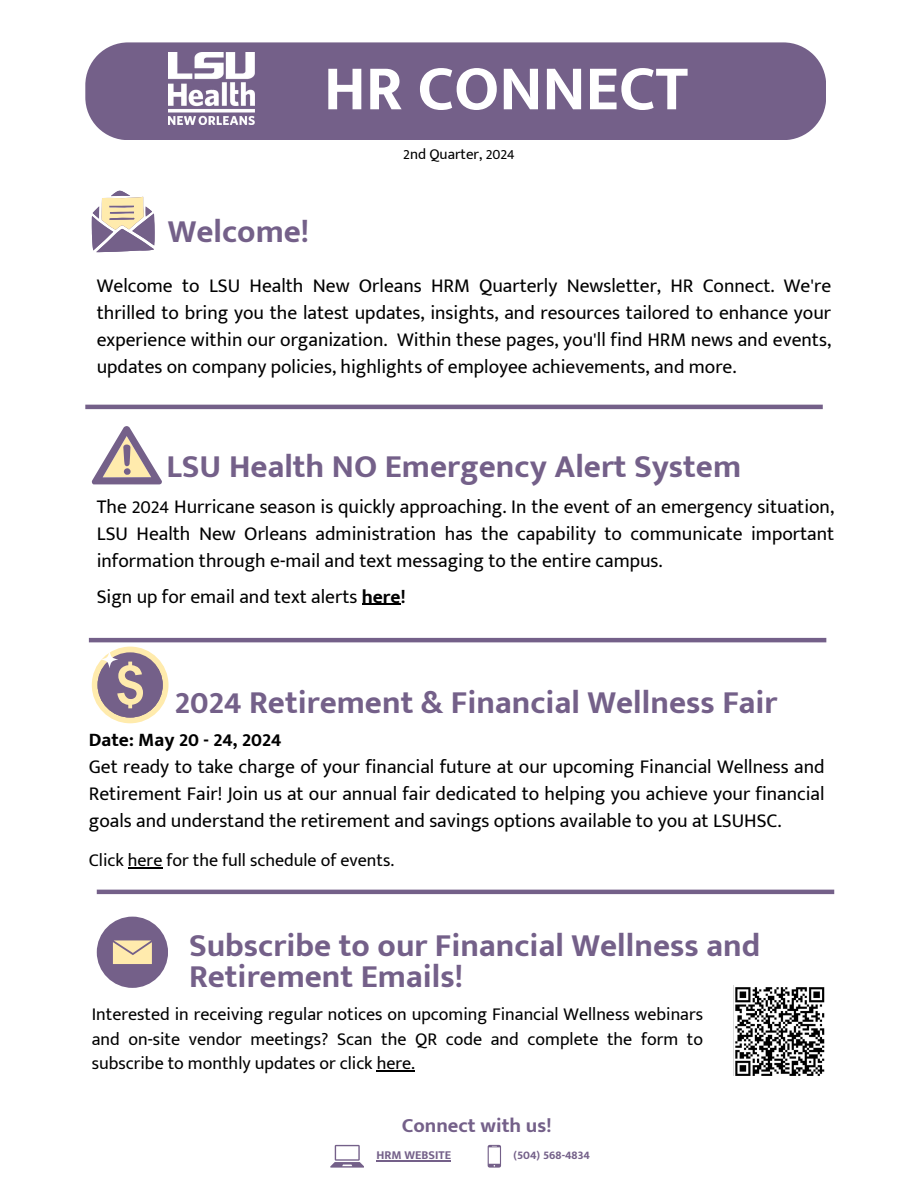
<style>
.page{position:relative;width:918px;height:1188px;background:#fff}
.page>*{position:absolute;margin:0;border:0;box-sizing:border-box;transform-origin:0 0}
.t1{font:700 64.35px "Mukta Mahee";color:#fff}
.t2{font:700 33px/31.5px "Mukta Mahee";color:#746089}
.t3{font:700 20.55px "Mukta Mahee";color:#746089}
.t4{font:19.5px/27px "Mukta Mahee";color:#000;text-align:justify}
.t5{font:18px/24.8px "Mukta Mahee";color:#000;text-align:justify}
.t6{font:15px "Mukta Mahee";color:#000}
.t7{font:700 12.3px "Mukta Mahee";color:#746089}
.s1{font-weight:700}
</style>
<div class="page">
<div style="left:85px;top:42px;width:741px;height:98px;background:#746089"></div>
<img style="left:169px;top:53px;width:85px;height:72px">
<svg style="left:330px;top:1145px;width:34px;height:22px"></svg>
<svg style="left:488px;top:1145px;width:13px;height:22px"></svg>
<hr style="left:89px;top:638px;width:737px;height:4px;background:#746089">
<hr style="left:85px;top:405px;width:738px;height:4px;background:#746089">
<svg style="left:92px;top:191px;width:63px;height:61px"></svg>
<svg style="left:92px;top:426px;width:70px;height:58px"></svg>
<img style="left:735px;top:987px;width:90px;height:88px">
<div style="left:97px;top:917px;width:71px;height:70px;background:#746089;border-radius:50%"></div>
<svg style="left:113px;top:940px;width:39px;height:24px"></svg>
<hr style="left:97px;top:890px;width:737px;height:4px;background:#746089">
<div style="left:92px;top:647px;width:76px;height:76px;background:#ffebad;border-radius:50%"></div>
<svg style="left:98px;top:652px;width:65px;height:66px"></svg>
<div style="left:98px;top:655px;width:65px;height:63px;background:#746089;border-radius:50%"></div>
<svg style="left:117px;top:662px;width:26px;height:47px"></svg>
<svg style="left:101px;top:651px;width:17px;height:17px"></svg>
<hr style="left:376px;top:1160px;width:75px;height:1px;background:#746089">
<hr style="left:362px;top:604px;width:39px;height:1px;background:#000">
<hr style="left:128px;top:867px;width:34px;height:1px;background:#000">
<hr style="left:377px;top:1070px;width:38px;height:2px;background:#000">
<h6 class="t1" style="left:324px;top:49px;width:366px">HR CONNECT</h6>
<p class="t2" style="left:168px;top:215px;width:143px">Welcome!</p>
<h2 class="t6" style="left:403px;top:145px;width:113px">2nd Quarter, 2024</h2>
<h4 class="t4" style="left:97px;top:272px;width:736px">Welcome to LSU Health New Orleans HRM Quarterly Newsletter, HR Connect. We're thrilled to bring you the latest updates, insights, and resources tailored to enhance your experience within our organization. Within these pages, you'll find HRM news and events, updates on company policies, highlights of employee achievements, and more.</h4>
<p class="t2" style="left:167px;top:449px;width:576px">LSU Health NO Emergency Alert System</p>
<h2 class="t4" style="left:97px;top:493px;width:739px">The 2024 Hurricane season is quickly approaching. In the event of an emergency situation, LSU Health New Orleans administration has the capability to communicate important information through e-mail and text messaging to the entire campus.</h2>
<h4 class="t4" style="left:97px;top:583px;width:310px">Sign up for email and text alerts <span class="s1">here!</span></h4>
<h5 class="t2" style="left:175px;top:686px;width:604px">2024 Retirement &amp; Financial Wellness Fair</h5>
<h4 class="t4" style="left:89px;top:726px;width:737px;text-align:left"><span class="s1">Date: May 20 - 24, 2024<br></span>Get ready to take charge of your financial future at our upcoming Financial Wellness and Retirement Fair! Join us at our annual fair dedicated to helping you achieve your financial goals and understand the retirement and savings options available to you at LSUHSC.</h4>
<p class="t5" style="left:89px;top:848px;width:307px">Click here for the full schedule of events.</p>
<p class="t2" style="left:189px;top:929px;width:573px">Subscribe to our Financial Wellness and<br>Retirement Emails!</p>
<h2 class="t5" style="left:92px;top:1001px;width:613px">Interested in receiving regular notices on upcoming Financial Wellness webinars and on-site vendor meetings? Scan the QR code and complete the form to subscribe to monthly updates or click here.</h2>
<p class="t3" style="left:402px;top:1113px;width:151px">Connect with us!</p>
<h2 class="t7" style="left:376px;top:1148px;width:76px">HRM WEBSITE</h2>
<h4 class="t7" style="left:513px;top:1148px;width:78px">(504) 568-4834</h4>
</div>
